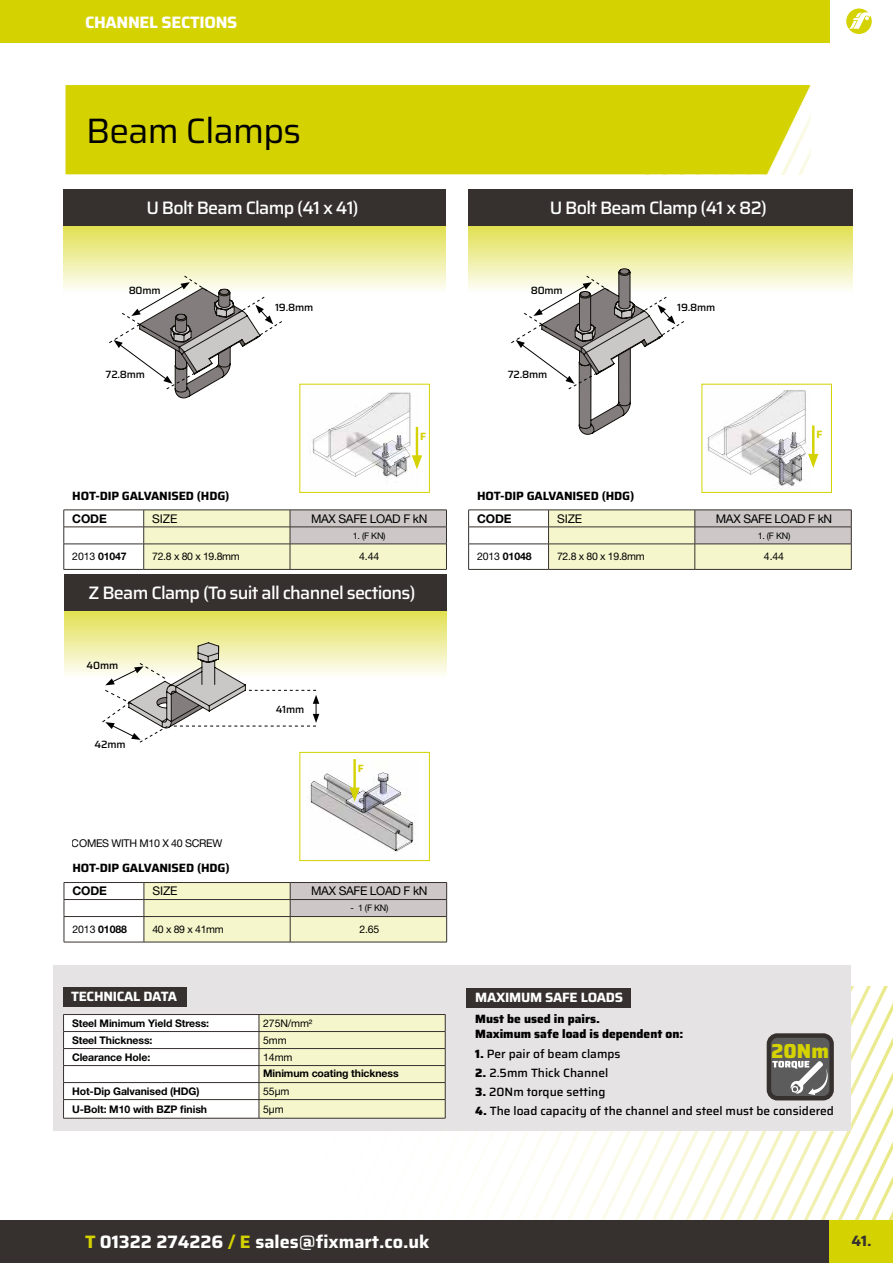
<style>
.page{position:relative;width:893px;height:1263px;background:#fff}
.page>*{position:absolute;margin:0;border:0;box-sizing:border-box;transform-origin:0 0}
.t1{font:35.25px "Saira";letter-spacing:-.02em;color:#000}
.t2{font:800 20.25px "Saira";color:#d4d200}
.t3{font:500 18px "Saira";letter-spacing:-.04em;color:#fff}
.t4{font:700 18px "Saira";color:#fff}
.t5{font:700 16.5px "Saira";letter-spacing:-.02em;color:#fff}
.t6{font:700 15px "Saira";color:#36312e}
.t7{font:700 13.5px "Saira";letter-spacing:-.02em;color:#fff}
.t8{font:500 12px "Saira";color:#000}
.t9{font:700 12px "Saira";letter-spacing:-.01em;color:#000}
.t10{font:12px "Helvetica Neue LT Pro";letter-spacing:-.03em;color:#000}
.t11{font:800 12px/15px "Saira";color:#000}
.t12{font:700 12px "Helvetica Neue LT Pro";letter-spacing:-.01em;color:#000}
.t13{font:10.65px "Helvetica Neue LT Pro";letter-spacing:-.03em;color:#000}
.t14{font:700 10.5px "Helvetica Neue LT Pro";letter-spacing:-.01em;color:#000}
.t15{font:10.5px "Helvetica Neue LT Pro";letter-spacing:-.01em;color:#000}
.t16{font:500 10.5px "Saira";letter-spacing:-.02em;color:#000}
.t17{font:700 10.5px "Saira";color:#d4d200}
.t18{font:9px "Helvetica Neue LT Pro";color:#000}
.s1{font-weight:400}
.s2{font-weight:800}
.s3{color:#d4d200}
</style>
<div class="page">
<svg style="left:846px;top:9px;width:26px;height:25px"></svg>
<div style="left:0;top:0;width:829px;height:43px;background:#d4d200"></div>
<svg style="left:539px;top:986px;width:354px;height:234px"></svg>
<div style="left:0;top:1220px;width:829px;height:43px;background:#36312e"></div>
<div style="left:829px;top:1220px;width:64px;height:43px;background:#d4d200"></div>
<svg style="left:63px;top:226px;width:383px;height:64px;background:#edec9b"></svg>
<svg style="left:468px;top:226px;width:384px;height:64px;background:#edec98"></svg>
<div style="left:53px;top:965px;width:798px;height:166px;background:#e5e3e3"></div>
<div style="left:65px;top:85px;width:745px;height:89px;background:#d4d200"></div>
<svg style="left:63px;top:1014px;width:383px;height:104px;background:#edecd9"></svg>
<hr style="left:63px;top:1118px;width:196px;height:1px;background:#36312e">
<hr style="left:259px;top:1118px;width:186px;height:1px;background:#36312e">
<div style="left:63px;top:987px;width:124px;height:19px;background:#36312e"></div>
<div style="left:467px;top:988px;width:164px;height:19px;background:#36312e"></div>
<div style="left:769px;top:1035px;width:63px;height:63px;background:#5c5c5c;border-radius:8px"></div>
<div style="left:767px;top:1033px;width:67px;height:67px;border:4px solid #36302e;border-radius:8px"></div>
<svg style="left:772px;top:1061px;width:56px;height:34px"></svg>
<hr style="left:64px;top:942px;width:80px;height:1px;background:#36312e">
<hr style="left:144px;top:942px;width:146px;height:1px;background:#36312e">
<hr style="left:290px;top:942px;width:157px;height:1px;background:#36312e">
<svg style="left:64px;top:882px;width:383px;height:60px"></svg>
<div style="left:300px;top:384px;width:130px;height:109px;border:1px solid #d4d200"></div>
<div style="left:300px;top:752px;width:130px;height:109px;border:1px solid #d4d200"></div>
<div style="left:702px;top:384px;width:130px;height:109px;border:1px solid #d4d200"></div>
<svg style="left:64px;top:611px;width:383px;height:64px;background:#eceb91"></svg>
<div style="left:63px;top:189px;width:383px;height:37px;background:#36312e"></div>
<div style="left:64px;top:574px;width:383px;height:37px;background:#36312e"></div>
<div style="left:468px;top:189px;width:384px;height:37px;background:#36312e"></div>
<hr style="left:64px;top:569px;width:80px;height:1px;background:#36312e">
<hr style="left:144px;top:569px;width:146px;height:1px;background:#36312e">
<hr style="left:290px;top:569px;width:157px;height:1px;background:#36312e">
<svg style="left:64px;top:510px;width:383px;height:59px"></svg>
<hr style="left:468px;top:569px;width:81px;height:1px;background:#36312e">
<hr style="left:549px;top:569px;width:146px;height:1px;background:#36312e">
<hr style="left:695px;top:569px;width:156px;height:1px;background:#36312e">
<svg style="left:468px;top:510px;width:384px;height:59px"></svg>
<img style="left:707px;top:390px;width:99px;height:99px">
<svg style="left:313px;top:393px;width:109px;height:84px"></svg>
<hr style="left:353px;top:759px;width:3px;height:33px;background:#d4d200">
<svg style="left:311px;top:772px;width:102px;height:79px"></svg>
<svg style="left:709px;top:391px;width:109px;height:95px"></svg>
<svg style="left:109px;top:276px;width:173px;height:122px"></svg>
<svg style="left:511px;top:268px;width:173px;height:167px"></svg>
<svg style="left:102px;top:642px;width:217px;height:101px"></svg>
<h3 class="t5" style="left:85px;top:9px;width:154px">CHANNEL SECTIONS</h3>
<h1 class="t1" style="left:86px;top:102px;width:217px">Beam Clamps</h1>
<h3 class="t3" style="left:146px;top:193px;width:214px">U Bolt Beam Clamp (41 x 41)</h3>
<h3 class="t3" style="left:550px;top:193px;width:219px">U Bolt Beam Clamp (41 x 82)</h3>
<p class="t16" style="left:129px;top:282px;width:33px">80mm</p>
<p class="t16" style="left:106px;top:366px;width:41px">72.8mm</p>
<p class="t16" style="left:275px;top:299px;width:40px">19.8mm</p>
<p class="t17" style="left:420px;top:427px;width:7px">F</p>
<p class="t9" style="left:72px;top:486px;width:159px">HOT-DIP GALVANISED (HDG)</p>
<p class="t12" style="left:72px;top:511px;width:36px">CODE</p>
<p class="t10" style="left:152px;top:511px;width:27px">SIZE</p>
<p class="t10" style="left:311px;top:511px;width:118px">MAX SAFE LOAD F kN</p>
<p class="t18" style="left:353px;top:530px;width:34px">1. (F KN)</p>
<p class="t14" style="left:72px;top:550px;width:56px"><span class="s1">2013</span> 01047</p>
<p class="t15" style="left:152px;top:550px;width:89px">72.8 x 80 x 19.8mm</p>
<p class="t15" style="left:359px;top:550px;width:22px">4.44</p>
<h3 class="t3" style="left:89px;top:578px;width:329px">Z Beam Clamp (To suit all channel sections)</h3>
<p class="t16" style="left:87px;top:657px;width:33px">40mm</p>
<p class="t16" style="left:95px;top:736px;width:32px">42mm</p>
<p class="t13" style="left:72px;top:836px;width:152px">COMES WITH M10 X 40 SCREW</p>
<p class="t16" style="left:276px;top:701px;width:30px">41mm</p>
<p class="t17" style="left:358px;top:759px;width:7px">F</p>
<p class="t9" style="left:72px;top:858px;width:159px">HOT-DIP GALVANISED (HDG)</p>
<p class="t12" style="left:72px;top:883px;width:36px">CODE</p>
<p class="t10" style="left:152px;top:884px;width:27px">SIZE</p>
<p class="t10" style="left:311px;top:884px;width:118px">MAX SAFE LOAD F kN</p>
<p class="t18" style="left:350px;top:902px;width:40px">- 1 (F KN)</p>
<p class="t14" style="left:72px;top:923px;width:56px"><span class="s1">2013</span> 01088</p>
<p class="t15" style="left:152px;top:923px;width:73px">40 x 89 x 41mm</p>
<p class="t15" style="left:359px;top:923px;width:22px">2.65</p>
<p class="t7" style="left:71px;top:985px;width:108px">TECHNICAL DATA</p>
<p class="t14" style="left:72px;top:1016px;width:139px">Steel Minimum Yield Stress:</p>
<p class="t15" style="left:263px;top:1016px;width:51px">275N/mm²</p>
<p class="t14" style="left:72px;top:1033px;width:82px">Steel Thickness:</p>
<p class="t15" style="left:263px;top:1033px;width:25px">5mm</p>
<p class="t14" style="left:72px;top:1050px;width:80px">Clearance Hole:</p>
<p class="t15" style="left:263px;top:1050px;width:31px">14mm</p>
<p class="t14" style="left:263px;top:1067px;width:137px">Minimum coating thickness</p>
<p class="t14" style="left:72px;top:1084px;width:129px">Hot-Dip Galvanised (HDG)</p>
<p class="t15" style="left:263px;top:1084px;width:28px">55μm</p>
<p class="t14" style="left:72px;top:1102px;width:137px">U-Bolt: M10 with BZP finish</p>
<p class="t15" style="left:263px;top:1102px;width:22px">5μm</p>
<p class="t16" style="left:531px;top:282px;width:33px">80mm</p>
<p class="t16" style="left:508px;top:366px;width:41px">72.8mm</p>
<p class="t16" style="left:677px;top:299px;width:40px">19.8mm</p>
<p class="t17" style="left:816px;top:426px;width:7px">F</p>
<p class="t9" style="left:477px;top:486px;width:159px">HOT-DIP GALVANISED (HDG)</p>
<p class="t12" style="left:477px;top:511px;width:36px">CODE</p>
<p class="t10" style="left:557px;top:511px;width:27px">SIZE</p>
<p class="t10" style="left:716px;top:511px;width:118px">MAX SAFE LOAD F kN</p>
<p class="t18" style="left:758px;top:530px;width:34px">1. (F KN)</p>
<p class="t14" style="left:477px;top:550px;width:56px"><span class="s1">2013</span> 01048</p>
<p class="t15" style="left:557px;top:550px;width:89px">72.8 x 80 x 19.8mm</p>
<p class="t15" style="left:764px;top:550px;width:22px">4.44</p>
<p class="t7" style="left:475px;top:986px;width:149px">MAXIMUM SAFE LOADS</p>
<p class="t11" style="left:475px;top:1011px;width:210px">Must be used in pairs.<br>Maximum safe load is dependent on:</p>
<p class="t8" style="left:475px;top:1044px;width:147px"><span class="s2">1.</span> Per pair of beam clamps</p>
<p class="t8" style="left:475px;top:1063px;width:135px"><span class="s2">2.</span> 2.5mm Thick Channel</p>
<p class="t8" style="left:475px;top:1082px;width:132px"><span class="s2">3.</span> 20Nm torque setting</p>
<p class="t8" style="left:475px;top:1101px;width:360px"><span class="s2">4.</span> The load capacity of the channel and steel must be considered</p>
<h2 class="t2" style="left:771px;top:1034px;width:59px">20Nm</h2>
<h3 class="t4" style="left:85px;top:1227px;width:346px"><span class="s3">T</span> 01322 274226 <span class="s3">/ E</span> sales@fixmart.co.uk</h3>
<h3 class="t6" style="left:851px;top:1228px;width:22px">41.</h3>
</div>
